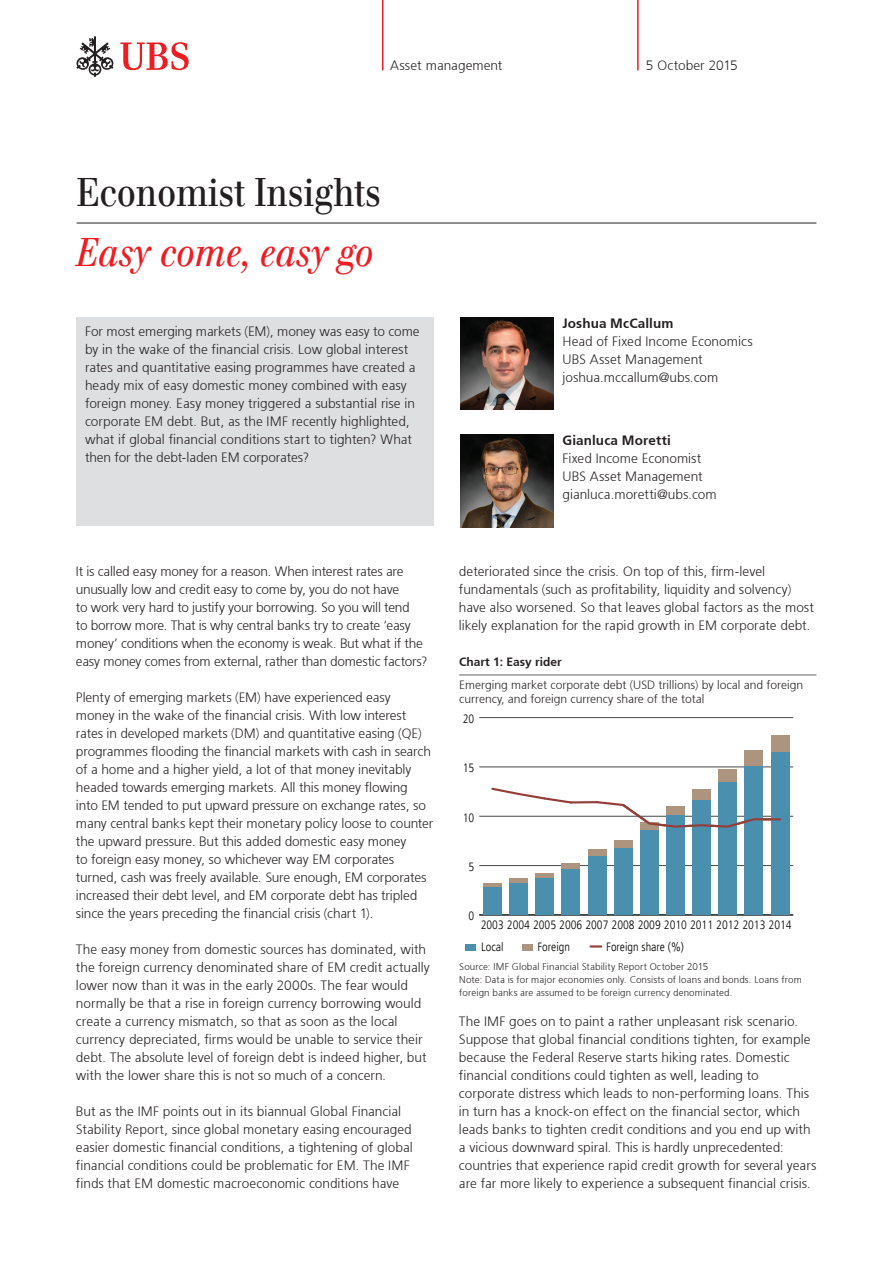
<style>
.page{position:relative;width:893px;height:1263px;background:#fff}
.page>*{position:absolute;margin:0;border:0;box-sizing:border-box;transform-origin:0 0}
.t1{font:39px "UBS Headline";color:#231f20}
.t2{font:italic 39px "UBS Headline";color:#ee1d23}
.t3{font:300 13.5px/18px "Frutiger 45";color:#231f20}
.t4{font:300 13.5px "Frutiger 45";letter-spacing:.01em;color:#231f20}
.t5{font:300 12px/14.2px "Frutiger 45";color:#231f20}
.t6{font:12px "Frutiger 47 Light CN";color:#050504}
.t7{font:300 12px "Frutiger 45";color:#231f20}
.t8{font:300 9.75px/12.6px "Frutiger 45";letter-spacing:.015em;color:#231f20}
</style>
<div class="page">
<hr style="left:382px;top:0;width:1px;height:70px;background:#ee1d23">
<hr style="left:637px;top:0;width:2px;height:70px;background:#ee1d23">
<svg style="left:77px;top:36px;width:36px;height:41px"></svg>
<svg style="left:120px;top:42px;width:69px;height:28px"></svg>
<img style="left:461px;top:317px;width:92px;height:93px">
<img style="left:461px;top:435px;width:92px;height:92px">
<div style="left:77px;top:317px;width:357px;height:208px;background:#dedfe1"></div>
<hr style="left:77px;top:223px;width:739px;height:1px;background:#231f20">
<hr style="left:459px;top:675px;width:357px;height:1px;background:#636366">
<hr style="left:479px;top:914px;width:314px;height:2px;background:#231f20">
<hr style="left:479px;top:915px;width:314px;height:1px;background:#464749">
<hr style="left:479px;top:865px;width:314px;height:1px;background:#464749">
<hr style="left:479px;top:816px;width:314px;height:1px;background:#464749">
<hr style="left:479px;top:767px;width:314px;height:1px;background:#464749">
<hr style="left:479px;top:717px;width:314px;height:1px;background:#464749">
<svg style="left:590px;top:945px;width:11px;height:2px"></svg>
<hr style="left:571px;top:801px;width:26px;height:2px;background:#943e3a">
<svg style="left:491px;top:787px;width:82px;height:17px"></svg>
<div style="left:522px;top:944px;width:10px;height:6px;background:#ad947e"></div>
<hr style="left:483px;top:883px;width:19px;height:4px;background:#ad947e">
<hr style="left:509px;top:879px;width:19px;height:4px;background:#ad947e">
<div style="left:535px;top:873px;width:19px;height:5px;background:#ad947e"></div>
<div style="left:561px;top:863px;width:19px;height:6px;background:#ad947e"></div>
<div style="left:588px;top:849px;width:18px;height:7px;background:#ad947e"></div>
<div style="left:614px;top:840px;width:19px;height:8px;background:#ad947e"></div>
<div style="left:640px;top:822px;width:19px;height:8px;background:#ad947e"></div>
<div style="left:692px;top:789px;width:19px;height:11px;background:#ad947e"></div>
<div style="left:718px;top:769px;width:19px;height:13px;background:#ad947e"></div>
<div style="left:744px;top:750px;width:19px;height:16px;background:#ad947e"></div>
<div style="left:771px;top:735px;width:18px;height:17px;background:#ad947e"></div>
<div style="left:465px;top:944px;width:11px;height:6px;background:#4a8fad"></div>
<div style="left:483px;top:887px;width:19px;height:28px;background:#4a8fad"></div>
<div style="left:509px;top:883px;width:19px;height:32px;background:#4a8fad"></div>
<div style="left:535px;top:878px;width:19px;height:37px;background:#4a8fad"></div>
<div style="left:561px;top:869px;width:19px;height:46px;background:#4a8fad"></div>
<div style="left:588px;top:856px;width:18px;height:59px;background:#4a8fad"></div>
<div style="left:614px;top:848px;width:19px;height:67px;background:#4a8fad"></div>
<div style="left:640px;top:830px;width:19px;height:85px;background:#4a8fad"></div>
<div style="left:666px;top:816px;width:19px;height:99px;background:#4a8fad"></div>
<div style="left:692px;top:800px;width:19px;height:115px;background:#4a8fad"></div>
<div style="left:718px;top:782px;width:19px;height:133px;background:#4a8fad"></div>
<div style="left:744px;top:766px;width:19px;height:149px;background:#4a8fad"></div>
<div style="left:771px;top:752px;width:18px;height:163px;background:#4a8fad"></div>
<svg style="left:595px;top:801px;width:186px;height:27px"></svg>
<p class="t3" style="left:390px;top:57px;width:114px">Asset management</p>
<p class="t3" style="left:646px;top:57px;width:93px">5 October 2015</p>
<h1 class="t1" style="left:77px;top:169px;width:306px">Economist Insights</h1>
<h1 class="t2" style="left:77px;top:229px;width:299px">Easy come, easy go</h1>
<p class="t3" style="left:85px;top:322px;width:336px">For most emerging markets (EM), money was easy to come by in the wake of the financial crisis. Low global interest rates and quantitative easing programmes have created a heady mix of easy domestic money combined with easy foreign money. Easy money triggered a substantial rise in corporate EM debt. But, as the IMF recently highlighted, what if global financial conditions start to tighten? What then for the debt-laden EM corporates?</p>
<p class="t3" style="left:76px;top:562px;width:353px">It is called easy money for a reason. When interest rates are unusually low and credit easy to come by, you do not have<br>to work very hard to justify your borrowing. So you will tend<br>to borrow more. That is why central banks try to create ‘easy money’ conditions when the economy is weak. But what if the easy money comes from external, rather than domestic factors?</p>
<p class="t3" style="left:76px;top:688px;width:359px">Plenty of emerging markets (EM) have experienced easy<br>money in the wake of the financial crisis. With low interest rates in developed markets (DM) and quantitative easing (QE) programmes flooding the financial markets with cash in search of a home and a higher yield, a lot of that money inevitably headed towards emerging markets. All this money flowing<br>into EM tended to put upward pressure on exchange rates, so many central banks kept their monetary policy loose to counter the upward pressure. But this added domestic easy money<br>to foreign easy money, so whichever way EM corporates turned, cash was freely available. Sure enough, EM corporates increased their debt level, and EM corporate debt has tripled since the years preceding the financial crisis (chart 1).</p>
<p class="t3" style="left:76px;top:940px;width:355px">The easy money from domestic sources has dominated, with the foreign currency denominated share of EM credit actually lower now than it was in the early 2000s. The fear would normally be that a rise in foreign currency borrowing would create a currency mismatch, so that as soon as the local currency depreciated, firms would be unable to service their debt. The absolute level of foreign debt is indeed higher, but with the lower share this is not so much of a concern.</p>
<p class="t3" style="left:76px;top:1102px;width:338px">But as the IMF points out in its biannual Global Financial Stability Report, since global monetary easing encouraged easier domestic financial conditions, a tightening of global financial conditions could be problematic for EM. The IMF finds that EM domestic macroeconomic conditions have</p>
<p class="t4" style="left:562px;top:315px;width:112px">Joshua McCallum</p>
<p class="t3" style="left:562px;top:332px;width:192px">Head of Fixed Income Economics<br>UBS Asset Management joshua.mccallum@ubs.com</p>
<p class="t4" style="left:562px;top:432px;width:110px">Gianluca Moretti</p>
<p class="t3" style="left:562px;top:449px;width:156px">Fixed Income Economist<br>UBS Asset Management gianluca.moretti@ubs.com</p>
<p class="t3" style="left:459px;top:562px;width:356px">deteriorated since the crisis. On top of this, firm-level fundamentals (such as profitability, liquidity and solvency) have also worsened. So that leaves global factors as the most likely explanation for the rapid growth in EM corporate debt.</p>
<p class="t7" style="left:459px;top:655px;width:104px">Chart 1: Easy rider</p>
<p class="t5" style="left:459px;top:677px;width:345px">Emerging market corporate debt (USD trillions) by local and foreign currency, and foreign currency share of the total</p>
<p class="t6" style="left:463px;top:712px;width:13px">20</p>
<p class="t6" style="left:463px;top:761px;width:13px">15</p>
<p class="t6" style="left:463px;top:811px;width:13px">10</p>
<p class="t6" style="left:469px;top:860px;width:7px">5</p>
<p class="t6" style="left:469px;top:909px;width:7px">0</p>
<p class="t6" style="left:481px;top:918px;width:312px">2003 2004 2005 2006 2007 2008 2009 2010 2011 2012 2013 2014</p>
<p class="t6" style="left:481px;top:939px;width:24px">Local</p>
<p class="t6" style="left:537px;top:939px;width:34px">Foreign</p>
<p class="t6" style="left:606px;top:939px;width:79px">Foreign share (%)</p>
<p class="t8" style="left:459px;top:960px;width:344px">Source: IMF Global Financial Stability Report October 2015<br>Note: Data is for major economies only. Consists of loans and bonds. Loans from foreign banks are assumed to be foreign currency denominated.</p>
<p class="t3" style="left:459px;top:1012px;width:359px">The IMF goes on to paint a rather unpleasant risk scenario.<br>Suppose that global financial conditions tighten, for example because the Federal Reserve starts hiking rates. Domestic financial conditions could tighten as well, leading to corporate distress which leads to non-performing loans. This in turn has a knock-on effect on the financial sector, which leads banks to tighten credit conditions and you end up with a vicious downward spiral. This is hardly unprecedented: countries that experience rapid credit growth for several years are far more likely to experience a subsequent financial crisis.</p>
</div>
